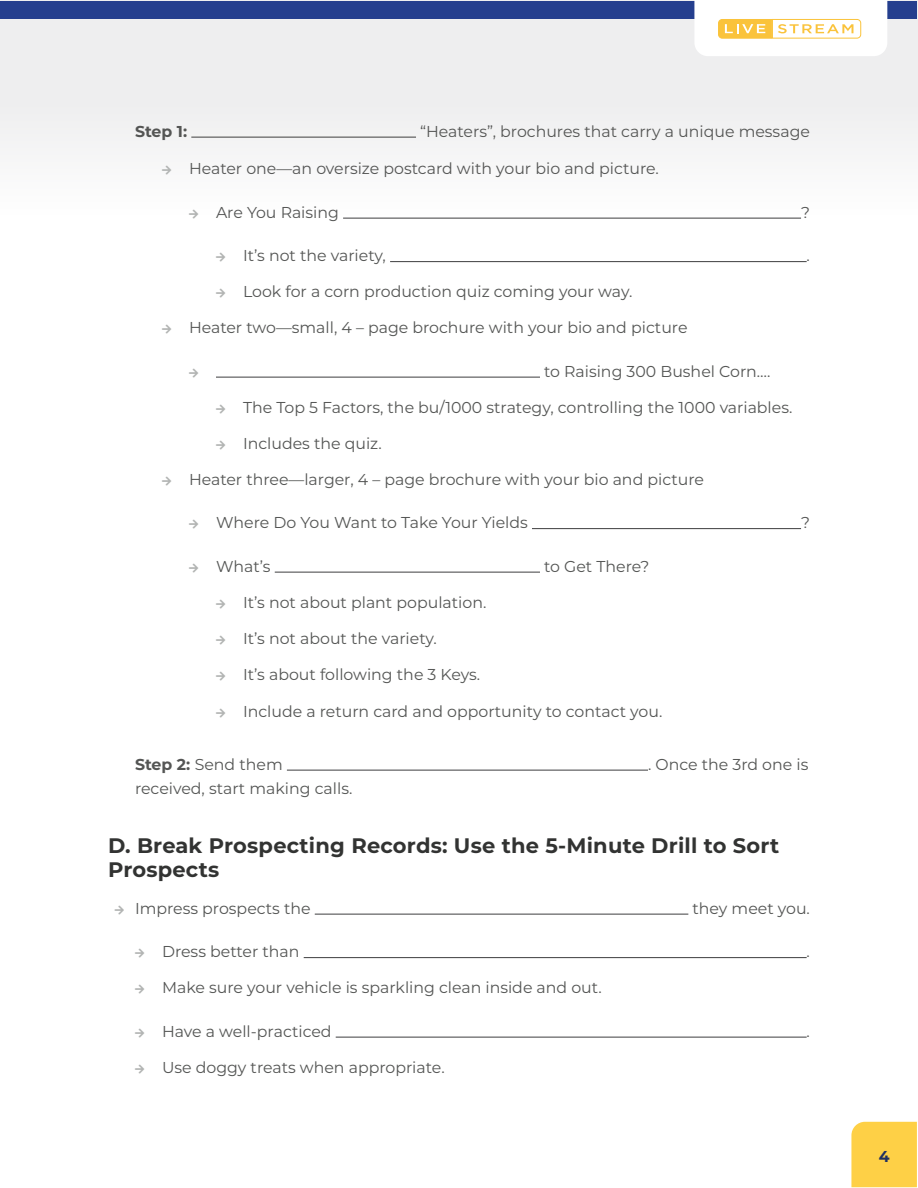
<style>
.page{position:relative;width:918px;height:1188px;background:#fff}
.page>*{position:absolute;margin:0;border:0;box-sizing:border-box;transform-origin:0 0}
.h3{font:700 21px/24px "Montserrat";letter-spacing:.01em;color:#323332}
.t1{font:15.75px "Montserrat";color:#545554}
.t2{font:700 15.75px "Montserrat";color:#545554}
.t3{font:700 15.75px "Montserrat";color:#203062}
.s1{font-weight:700}
</style>
<div class="page">
<div style="left:0;top:0;width:918px;height:215px;background:#eeeeef"></div>
<div style="left:1px;top:1px;width:916px;height:18px;background:#253f8e"></div>
<div style="left:851px;top:1122px;width:66px;height:65px;background:#fed046"></div>
<svg style="left:694px;top:0;width:193px;height:56px;background:#fef6e5"></svg>
<hr style="left:191px;top:137px;width:225px;height:1px;background:#3e3e3f">
<hr style="left:343px;top:218px;width:458px;height:1px;background:#3e3e3f">
<hr style="left:390px;top:261px;width:417px;height:1px;background:#3e3e3f">
<hr style="left:216px;top:377px;width:324px;height:1px;background:#3e3e3f">
<hr style="left:532px;top:528px;width:269px;height:1px;background:#3e3e3f">
<hr style="left:275px;top:572px;width:265px;height:1px;background:#3e3e3f">
<hr style="left:287px;top:770px;width:361px;height:1px;background:#3e3e3f">
<hr style="left:315px;top:914px;width:373px;height:1px;background:#3e3e3f">
<hr style="left:304px;top:957px;width:503px;height:1px;background:#3e3e3f">
<hr style="left:336px;top:1037px;width:471px;height:1px;background:#3e3e3f">
<svg style="left:189px;top:209px;width:9px;height:6px"></svg>
<p class="t2" style="left:135px;top:120px;width:54px">Step 1:</p>
<p class="t1" style="left:420px;top:120px;width:391px">“Heaters”, brochures that carry a unique message</p>
<p class="t1" style="left:189px;top:158px;width:471px">Heater one—an oversize postcard with your bio and picture.</p>
<p class="t1" style="left:216px;top:201px;width:124px">Are You Raising</p>
<p class="t1" style="left:801px;top:201px;width:10px">?</p>
<p class="t1" style="left:243px;top:245px;width:144px">It’s not the variety,</p>
<p class="t1" style="left:807px;top:245px;width:5px">.</p>
<p class="t1" style="left:243px;top:281px;width:391px">Look for a corn production quiz coming your way.</p>
<p class="t1" style="left:189px;top:317px;width:500px">Heater two—small, 4 – page brochure with your bio and picture</p>
<p class="t1" style="left:544px;top:360px;width:228px">to Raising 300 Bushel Corn….</p>
<p class="t1" style="left:243px;top:396px;width:551px">The Top 5 Factors, the bu/1000 strategy, controlling the 1000 variables.</p>
<p class="t1" style="left:243px;top:432px;width:140px">Includes the quiz.</p>
<p class="t1" style="left:189px;top:468px;width:516px">Heater three—larger, 4 – page brochure with your bio and picture</p>
<p class="t1" style="left:216px;top:512px;width:313px">Where Do You Want to Take Your Yields</p>
<p class="t1" style="left:801px;top:512px;width:10px">?</p>
<p class="t1" style="left:216px;top:555px;width:56px">What’s</p>
<p class="t1" style="left:544px;top:555px;width:107px">to Get There?</p>
<p class="t1" style="left:243px;top:591px;width:245px">It’s not about plant population.</p>
<p class="t1" style="left:243px;top:627px;width:195px">It’s not about the variety.</p>
<p class="t1" style="left:243px;top:663px;width:239px">It’s about following the 3 Keys.</p>
<p class="t1" style="left:243px;top:701px;width:421px">Include a return card and opportunity to contact you.</p>
<p class="t1" style="left:135px;top:753px;width:149px"><span class="s1">Step 2:</span> Send them</p>
<p class="t1" style="left:648px;top:753px;width:162px">. Once the 3rd one is</p>
<p class="t1" style="left:135px;top:777px;width:219px">received, start making calls.</p>
<p class="h3" style="left:108px;top:832px;width:673px">D. Break Prospecting Records: Use the 5-Minute Drill to Sort<br>Prospects</p>
<p class="t1" style="left:135px;top:897px;width:177px">Impress prospects the</p>
<p class="t1" style="left:692px;top:897px;width:119px">they meet you.</p>
<p class="t1" style="left:162px;top:941px;width:139px">Dress better than</p>
<p class="t1" style="left:807px;top:941px;width:5px">.</p>
<p class="t1" style="left:162px;top:977px;width:441px">Make sure your vehicle is sparkling clean inside and out.</p>
<p class="t1" style="left:162px;top:1020px;width:171px">Have a well-practiced</p>
<p class="t1" style="left:807px;top:1020px;width:5px">.</p>
<p class="t1" style="left:162px;top:1056px;width:284px">Use doggy treats when appropriate.</p>
<p class="t3" style="left:879px;top:1145px;width:12px">4</p>
</div>
